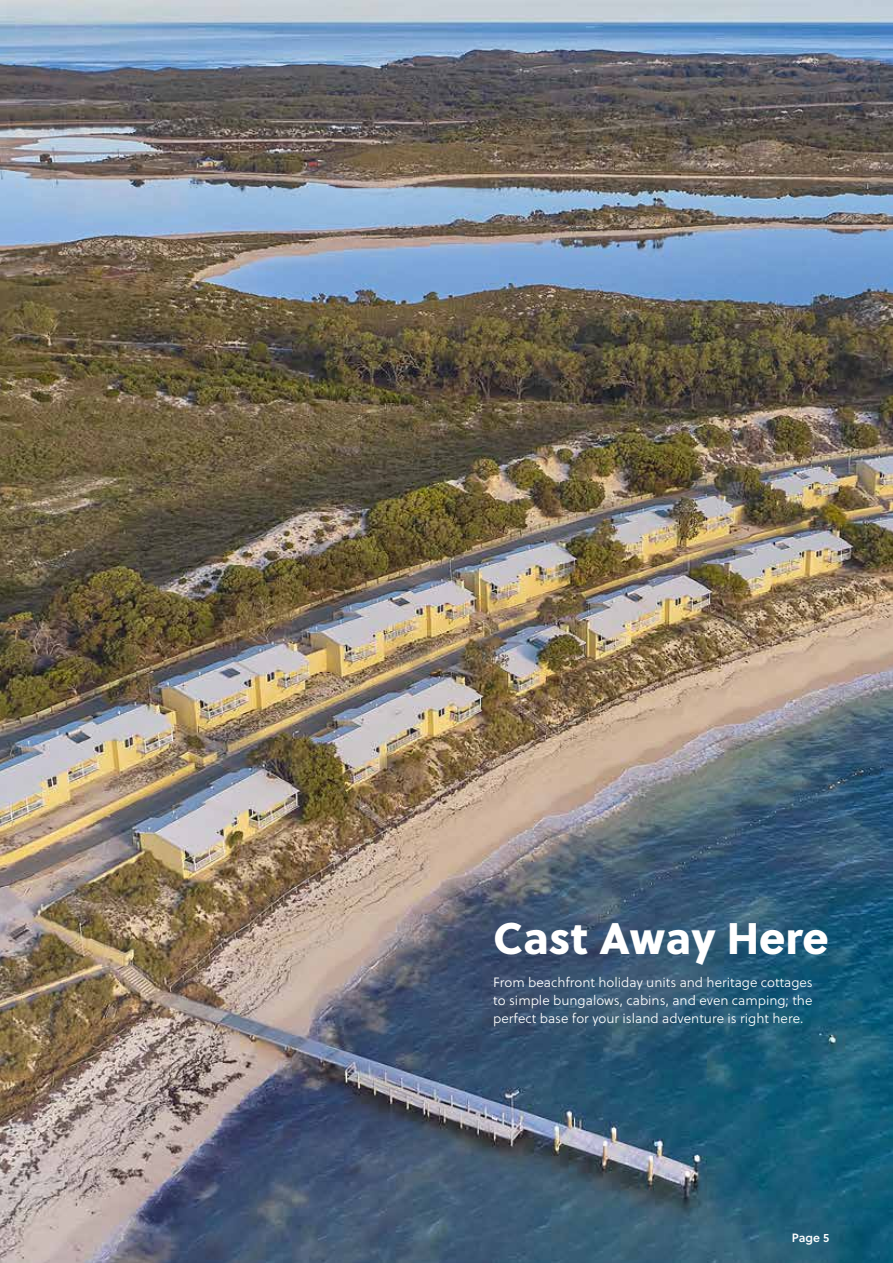
<style>
.page{position:relative;width:893px;height:1263px;background:#fff}
.page>*{position:absolute;margin:0;border:0;box-sizing:border-box;transform-origin:0 0}
.t1{font:44.1px "Soleil Xb";color:#fff}
.t2{font:13.5px/18px "Soleil Lt";color:#fff;text-align:justify}
.t3{font:12px "Soleil Sb";color:#fff}
</style>
<div class="page">
<img style="left:0;top:0;width:893px;height:1263px">
<h1 class="t1" style="left:493px;top:903px;width:337px">Cast Away Here</h1>
<p class="t2" style="left:493px;top:973px;width:321px">From beachfront holiday units and heritage cottages to simple bungalows, cabins, and even camping; the perfect base for your island adventure is right here.</p>
<p class="t3" style="left:792px;top:1229px;width:39px">Page 5</p>
</div>
